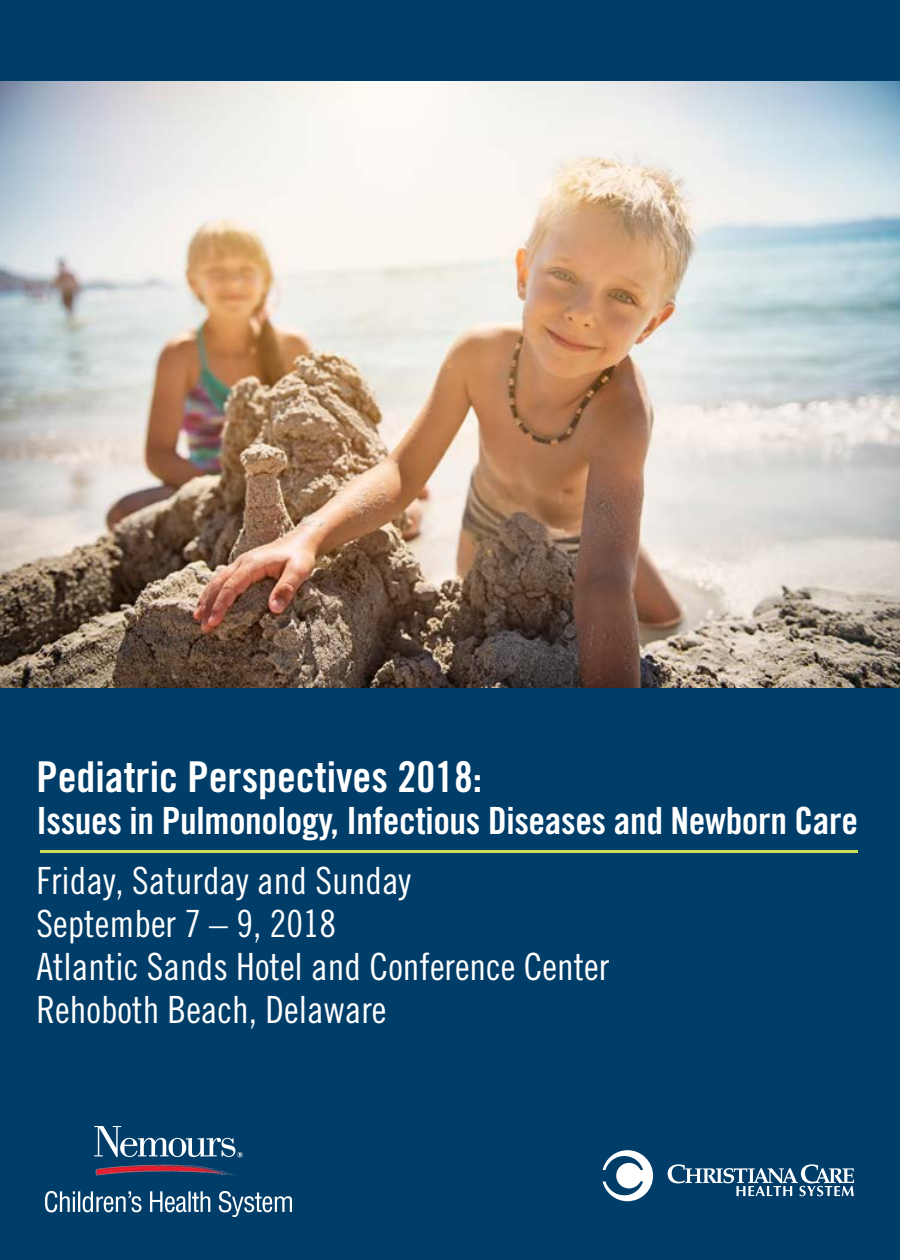
<style>
.page{position:relative;width:900px;height:1260px;background:#003e69}
.page>*{position:absolute;margin:0;border:0;box-sizing:border-box;transform-origin:0 0}
.t1{font:42.5px "Trade Gothic LT Std Bd Cn 20";color:#fff}
.t2{font:37.5px/43px "Trade Gothic LT Std Cn 18";color:#fff}
.t3{font:37.5px "Trade Gothic Bold Cond Twenty";letter-spacing:-.01em;color:#fff}
</style>
<div class="page">
<svg style="left:603px;top:1150px;width:50px;height:51px"></svg>
<svg style="left:668px;top:1164px;width:186px;height:32px"></svg>
<img style="left:0;top:81px;width:900px;height:607px">
<hr style="left:41px;top:850px;width:817px;height:3px;background:#cdde5b">
<img style="left:46px;top:1126px;width:245px;height:91px">
<p class="t1" style="left:36px;top:751px;width:447px">Pediatric Perspectives 2018:</p>
<p class="t3" style="left:36px;top:798px;width:823px">Issues in Pulmonology, Infectious Diseases and Newborn Care</p>
<p class="t2" style="left:36px;top:859px;width:574px">Friday, Saturday and Sunday<br>September 7 – 9, 2018<br>Atlantic Sands Hotel and Conference Center<br>Rehoboth Beach, Delaware</p>
</div>
